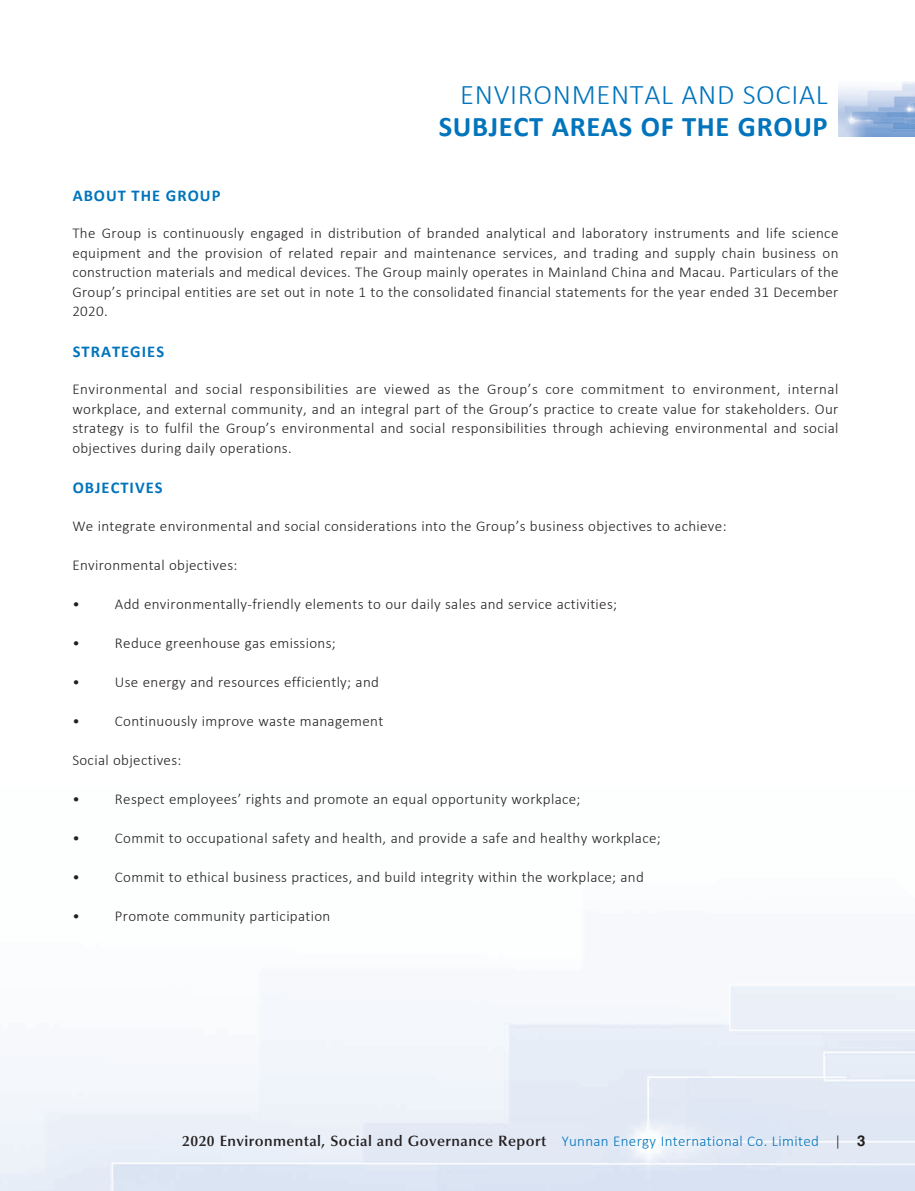
<style>
.page{position:relative;width:915px;height:1191px;background:#fff}
.page>*{position:absolute;margin:0;border:0;box-sizing:border-box;transform-origin:0 0}
.t1{font:300 28.5px "Calibri";letter-spacing:.025em;color:#0074bc}
.t2{font:700 28.5px "Calibri";letter-spacing:.025em;color:#0074bc}
._01_H1{font:700 16.5px "Calibri";letter-spacing:.06em;color:#0074bc}
._00_txt{font:300 15px/19.5px "Calibri";letter-spacing:.02em;color:#231f20;text-align:justify}
.t3{font:600 15px "Optima LT Std";letter-spacing:.025em;color:#231f20}
.s1{font-family:"Calibri";font-weight:300;color:#0074bc}
.s2{font-family:"Calibri";font-weight:300}
.s3{font-family:"Helvetica LT Std";font-weight:700}
</style>
<div class="page">
<img style="left:838px;top:81px;width:76px;height:55px">
<h1 class="t1" style="left:460px;top:77px;width:369px">ENVIRONMENTAL AND SOCIAL</h1>
<h1 class="t2" style="left:438px;top:106px;width:390px">SUBJECT AREAS OF THE GROUP</h1>
<p class="_01_H1" style="left:73px;top:183px;width:149px">ABOUT THE GROUP</p>
<p class="_00_txt" style="left:72px;top:223px;width:767px">The Group is continuously engaged in distribution of branded analytical and laboratory instruments and life science equipment and the provision of related repair and maintenance services, and trading and supply chain business on construction materials and medical devices. The Group mainly operates in Mainland China and Macau. Particulars of the Group’s principal entities are set out in note 1 to the consolidated financial statements for the year ended 31 December 2020.</p>
<p class="_01_H1" style="left:73px;top:339px;width:93px">STRATEGIES</p>
<p class="_00_txt" style="left:72px;top:379px;width:767px">Environmental and social responsibilities are viewed as the Group’s core commitment to environment, internal workplace, and external community, and an integral part of the Group’s practice to create value for stakeholders. Our strategy is to fulfil the Group’s environmental and social responsibilities through achieving environmental and social objectives during daily operations.</p>
<p class="_01_H1" style="left:73px;top:476px;width:91px">OBJECTIVES</p>
<p class="_00_txt" style="left:72px;top:516px;width:655px">We integrate environmental and social considerations into the Group’s business objectives to achieve:</p>
<p class="_00_txt" style="left:72px;top:555px;width:166px">Environmental objectives:</p>
<p class="_00_txt" style="left:72px;top:594px;width:546px">• Add environmentally-friendly elements to our daily sales and service activities;</p>
<p class="_00_txt" style="left:72px;top:633px;width:265px">• Reduce greenhouse gas emissions;</p>
<p class="_00_txt" style="left:72px;top:672px;width:308px">• Use energy and resources efficiently; and</p>
<p class="_00_txt" style="left:72px;top:711px;width:312px">• Continuously improve waste management</p>
<p class="_00_txt" style="left:72px;top:750px;width:111px">Social objectives:</p>
<p class="_00_txt" style="left:72px;top:789px;width:509px">• Respect employees’ rights and promote an equal opportunity workplace;</p>
<p class="_00_txt" style="left:72px;top:828px;width:589px">• Commit to occupational safety and health, and provide a safe and healthy workplace;</p>
<p class="_00_txt" style="left:72px;top:867px;width:573px">• Commit to ethical business practices, and build integrity within the workplace; and</p>
<p class="_00_txt" style="left:72px;top:906px;width:259px">• Promote community participation</p>
<p class="t3" style="left:182px;top:1132px;width:684px">2020 Environmental, Social and Governance Report <span class="s1">Yunnan Energy International Co. Limited</span> <span class="s2">|</span> <span class="s3">3</span></p>
</div>
